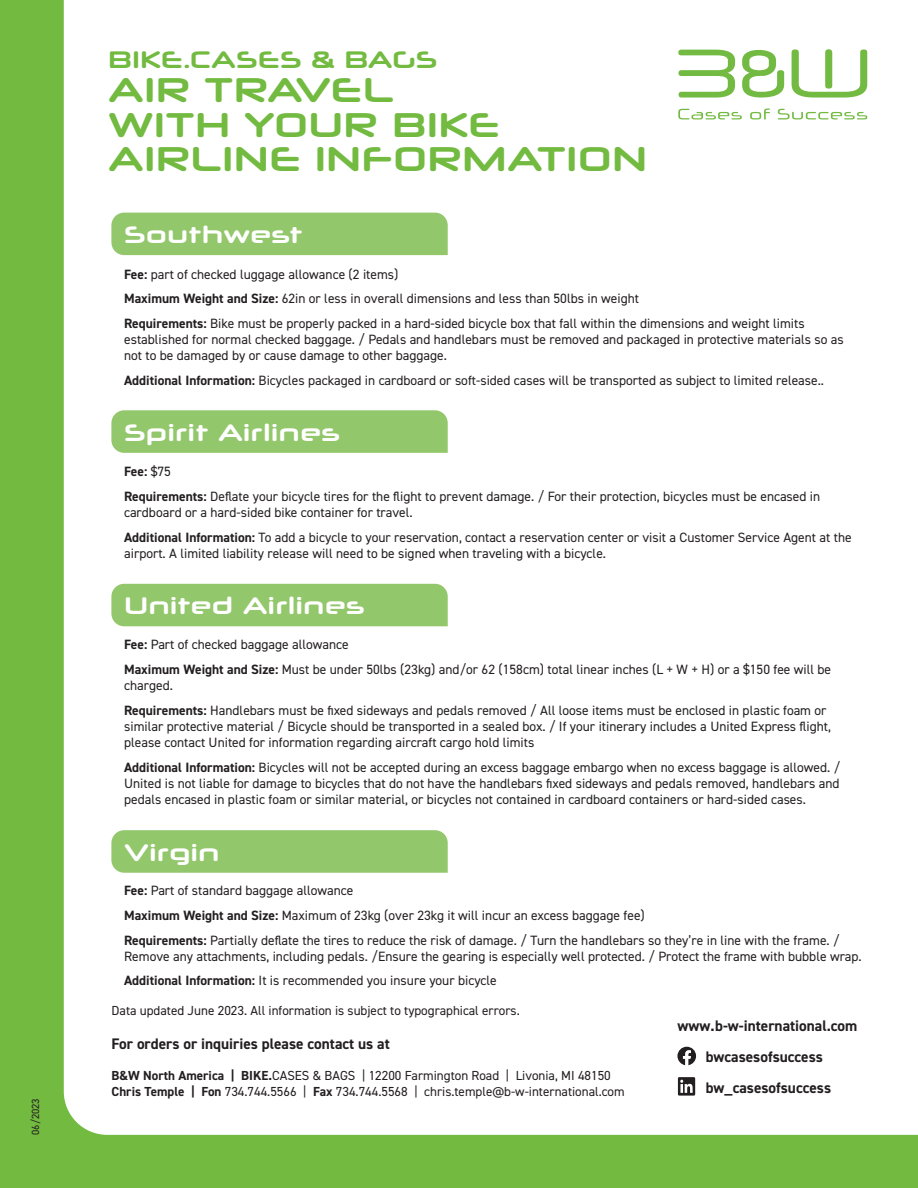
<style>
.page{position:relative;width:918px;height:1188px;background:#72ba40}
.page>*{position:absolute;margin:0;border:0;box-sizing:border-box;transform-origin:0 0}
.t1{font:700 34.5px/34.5px "Neuropol X Rg";letter-spacing:.005em;color:#72ba40}
.t2{font:700 24px "Neuropol X Rg";color:#fff}
.t3{font:700 24px "Neuropol X Rg";color:#72ba40}
.t4{font:700 15.3px/30.6px "DIN2014";color:#231f20;text-align:center}
.t5{font:13.5px/24.8px "DIN2014";color:#231f20}
.t6{font:13.2px/15.3px "DIN2014";color:#231f20}
.t7{font:10.5px "DIN2014";color:#231f20}
.s1{font-weight:700}
</style>
<div class="page">
<div style="left:64px;top:0;width:854px;height:1135px;background:#fff"></div>
<div style="left:111px;top:885px;width:754px;height:140px;background:#fff"></div>
<svg style="left:678px;top:109px;width:64px;height:10px"></svg>
<svg style="left:750px;top:108px;width:20px;height:12px"></svg>
<svg style="left:778px;top:109px;width:89px;height:10px"></svg>
<svg style="left:678px;top:50px;width:57px;height:48px"></svg>
<svg style="left:792px;top:49px;width:75px;height:49px"></svg>
<svg style="left:742px;top:50px;width:42px;height:48px"></svg>
<svg style="left:678px;top:1077px;width:19px;height:19px"></svg>
<svg style="left:677px;top:1047px;width:19px;height:18px"></svg>
<div style="left:111px;top:213px;width:337px;height:42px;background:#93c76b"></div>
<div style="left:111px;top:410px;width:337px;height:43px;background:#93c76b"></div>
<div style="left:111px;top:584px;width:337px;height:42px;background:#93c76b"></div>
<div style="left:111px;top:830px;width:337px;height:43px;background:#93c76b"></div>
<p class="t7" style="left:31px;top:1135px;width:38px;rotate:-90deg">06/2023</p>
<h2 class="t3" style="left:108px;top:47px;width:331px">BIKE.CASES &amp; BAGS</h2>
<h1 class="t1" style="left:108px;top:72px;width:541px">AIR TRAVEL<br>WITH YOUR BIKE<br>AIRLINE INFORMATION</h1>
<h2 class="t2" style="left:124px;top:222px;width:180px">Southwest</h2>
<p class="t5" style="left:124px;top:262px;width:682px"><span class="s1">Fee:</span> part of checked luggage allowance (2 items)<br><span class="s1">Maximum Weight and Size:</span> 62in or less in overall dimensions and less than 50lbs in weight<br><span class="s1">Requirements:</span> Bike must be properly packed in a hard-sided bicycle box that fall within the dimensions and weight limits</p>
<p class="t5" style="left:124px;top:332px;width:721px;line-height:16.2px">established for normal checked baggage. / Pedals and handlebars must be removed and packaged in protective materials so as not to be damaged by or cause damage to other baggage.</p>
<p class="t5" style="left:124px;top:369px;width:702px"><span class="s1">Additional Information:</span> Bicycles packaged in cardboard or soft-sided cases will be transported as subject to limited release..</p>
<h2 class="t2" style="left:124px;top:420px;width:218px">Spirit Airlines</h2>
<p class="t5" style="left:124px;top:460px;width:698px"><span class="s1">Fee:</span> $75<br><span class="s1">Requirements:</span> Deflate your bicycle tires for the flight to prevent damage. / For their protection, bicycles must be encased in</p>
<p class="t5" style="left:124px;top:501px;width:729px">cardboard or a hard-sided bike container for travel.<br><span class="s1">Additional Information:</span> To add a bicycle to your reservation, contact a reservation center or visit a Customer Service Agent at the</p>
<p class="t5" style="left:124px;top:542px;width:483px">airport. A limited liability release will need to be signed when traveling with a bicycle.</p>
<h2 class="t2" style="left:124px;top:593px;width:242px">United Airlines</h2>
<p class="t5" style="left:124px;top:633px;width:709px"><span class="s1">Fee:</span> Part of checked baggage allowance<br><span class="s1">Maximum Weight and Size:</span> Must be under 50lbs (23kg) and/or 62 (158cm) total linear inches (L + W + H) or a $150 fee will be</p>
<p class="t5" style="left:124px;top:674px;width:704px">charged.<br><span class="s1">Requirements:</span> Handlebars must be fixed sideways and pedals removed / All loose items must be enclosed in plastic foam or</p>
<p class="t5" style="left:124px;top:719px;width:708px;line-height:16.2px">similar protective material / Bicycle should be transported in a sealed box. / If your itinerary includes a United Express flight, please contact United for information regarding aircraft cargo hold limits</p>
<p class="t5" style="left:124px;top:760px;width:718px;line-height:16.2px;text-align:justify"><span class="s1">Additional Information:</span> Bicycles will not be accepted during an excess baggage embargo when no excess baggage is allowed. / United is not liable for damage to bicycles that do not have the handlebars fixed sideways and pedals removed, handlebars and pedals encased in plastic foam or similar material, or bicycles not contained in cardboard containers or hard-sided cases.</p>
<h2 class="t2" style="left:124px;top:840px;width:97px">Virgin</h2>
<p class="t5" style="left:124px;top:879px;width:717px"><span class="s1">Fee:</span> Part of standard baggage allowance<br><span class="s1">Maximum Weight and Size:</span> Maximum of 23kg (over 23kg it will incur an excess baggage fee)<br><span class="s1">Requirements:</span> Partially deflate the tires to reduce the risk of damage. / Turn the handlebars so they’re in line with the frame. /</p>
<p class="t5" style="left:124px;top:944px;width:739px">Remove any attachments, including pedals. /Ensure the gearing is especially well protected. / Protect the frame with bubble wrap.<br><span class="s1">Additional Information:</span> It is recommended you insure your bicycle</p>
<p class="t6" style="left:112px;top:1004px;width:410px">Data updated June 2023. All information is subject to typographical errors.</p>
<p class="t4" style="left:112px;top:1029px;width:280px">For orders or inquiries please contact us at</p>
<p class="t6" style="left:112px;top:1069px;width:515px"><span class="s1">B&amp;W North America | BIKE.</span>CASES &amp; BAGS | 12200 Farmington Road | Livonia, MI 48150<br><span class="s1">Chris Temple | Fon</span> 734.744.5566 | <span class="s1">Fax</span> 734.744.5568 | chris.temple@b-w-international.com</p>
<p class="t4" style="left:677px;top:1011px;width:181px">www. b-w-international.com bwcasesofsuccess bw_casesofsuccess</p>
</div>
